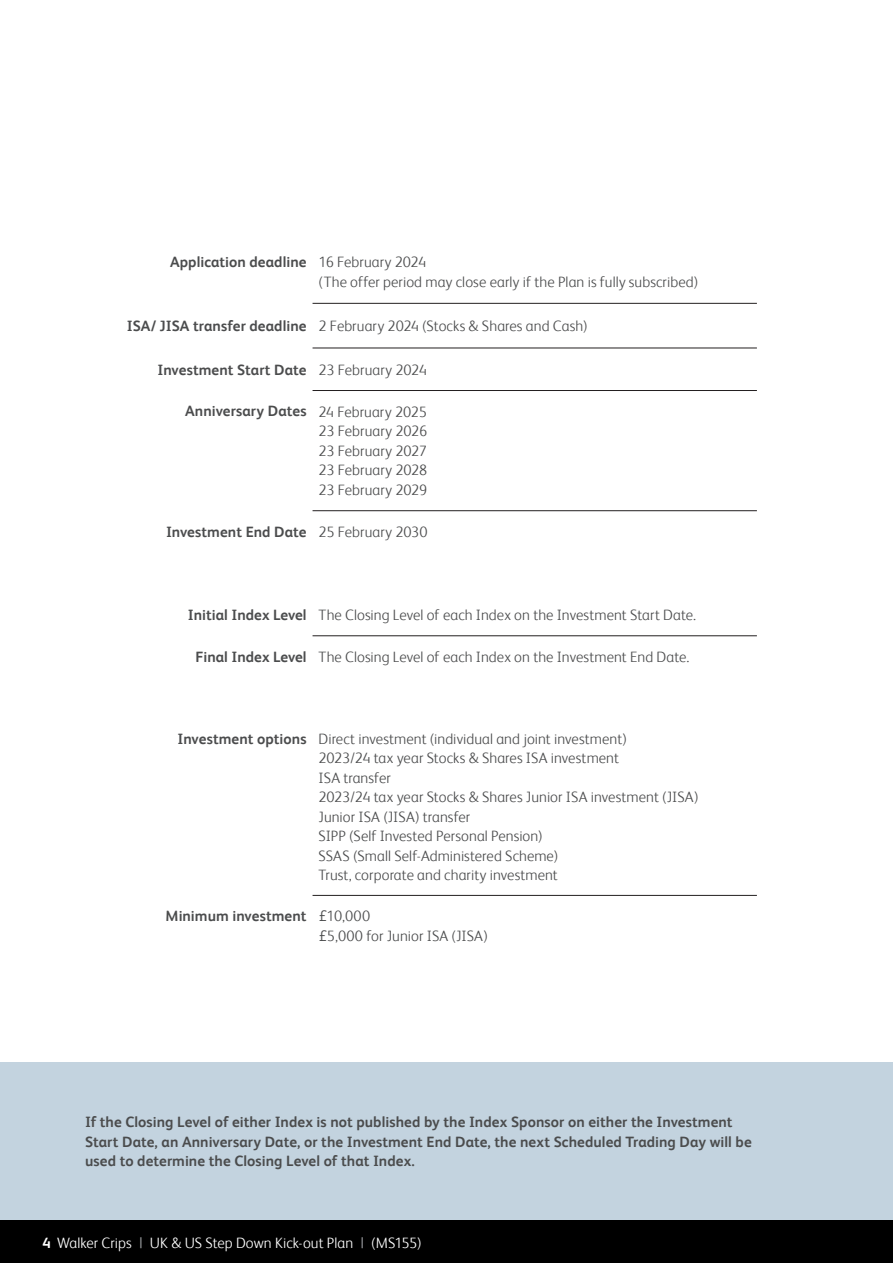
<style>
.page{position:relative;width:893px;height:1263px;background:#fff}
.page>*{position:absolute;margin:0;border:0;box-sizing:border-box;transform-origin:0 0}
.Main_body_text{font:300 15px/19.5px "FS Albert";letter-spacing:.005em;color:#4b4c4d}
.Main_body_text-2{font:700 15px/19.5px "FS Albert";letter-spacing:.005em;color:#4b4c4d}
.Main_body_text-3{font:300 15px "FS Albert";letter-spacing:.005em;color:#fff}
.WC_SI_new_Table_1B{font:700 15px "FS Albert";color:#4b4c4d}
.s1{font-family:"Avenir";font-weight:400}
.s2{font-weight:700}
.s3{font-weight:400;color:#939598}
</style>
<div class="page">
<div style="left:0;top:1062px;width:893px;height:158px;background:#c3d3df"></div>
<hr style="left:313px;top:303px;width:444px;height:1px;background:#231f20">
<hr style="left:313px;top:348px;width:444px;height:1px;background:#231f20">
<hr style="left:313px;top:390px;width:444px;height:1px;background:#231f20">
<hr style="left:313px;top:510px;width:444px;height:1px;background:#231f20">
<hr style="left:313px;top:635px;width:444px;height:1px;background:#231f20">
<hr style="left:313px;top:895px;width:444px;height:1px;background:#231f20">
<div style="left:0;top:1220px;width:893px;height:43px;background:#000"></div>
<p class="Main_body_text-2" style="left:170px;top:252px;width:138px">Application deadline</p>
<p class="Main_body_text" style="left:319px;top:252px;width:381px">16 February 2024<br>(The offer period may close early if the Plan is fully subscribed)</p>
<p class="Main_body_text-2" style="left:127px;top:316px;width:181px">ISA/ JISA transfer deadline</p>
<p class="Main_body_text" style="left:319px;top:316px;width:270px">2 February 2024 (Stocks &amp; Shares and Cash)</p>
<p class="Main_body_text-2" style="left:158px;top:360px;width:150px">Investment Start Date</p>
<p class="Main_body_text" style="left:319px;top:360px;width:110px">23 February 2024</p>
<p class="Main_body_text-2" style="left:185px;top:401px;width:123px">Anniversary Dates</p>
<p class="Main_body_text" style="left:319px;top:402px;width:110px;text-align:justify">24 February 2025<br>23 February 2026<br>23 February 2027<br>23 February 2028<br>23 February 2029</p>
<p class="Main_body_text-2" style="left:166px;top:522px;width:142px">Investment End Date</p>
<p class="Main_body_text" style="left:319px;top:522px;width:110px">25 February 2030</p>
<p class="Main_body_text-2" style="left:188px;top:605px;width:120px">Initial Index Level</p>
<p class="Main_body_text" style="left:319px;top:605px;width:379px">The Closing Level of each Index on the Investment Start Date.</p>
<p class="WC_SI_new_Table_1B" style="left:196px;top:649px;width:112px">Final Index Level</p>
<p class="Main_body_text" style="left:319px;top:647px;width:372px">The Closing Level of each Index on the Investment End Date.</p>
<p class="Main_body_text-2" style="left:178px;top:729px;width:131px">Investment options</p>
<p class="Main_body_text" style="left:319px;top:729px;width:381px">Direct investment (individual and joint investment)<br>2023/24 tax year Stocks &amp; Shares ISA investment<br>ISA transfer<br>2023/24 tax year Stocks &amp; Shares Junior ISA investment (JISA)<br>Junior ISA (JISA) transfer<br>SIPP (Self Invested Personal Pension)<br>SSAS (Small Self-Administered Scheme)<br>Trust, corporate and charity investment</p>
<p class="Main_body_text-2" style="left:166px;top:906px;width:142px">Minimum investment</p>
<p class="Main_body_text" style="left:319px;top:906px;width:171px"><span class="s1">£</span>10,000<br><span class="s1">£</span>5,000 for Junior ISA (JISA)</p>
<p class="Main_body_text-2" style="left:85px;top:1112px;width:668px">If the Closing Level of either Index is not published by the Index Sponsor on either the Investment<br>Start Date, an Anniversary Date, or the Investment End Date, the next Scheduled Trading Day will be used to determine the Closing Level of that Index.</p>
<p class="Main_body_text-3" style="left:43px;top:1234px;width:381px"><span class="s2">4</span> Walker Crips <span class="s3">|</span> UK &amp; US Step Down Kick-out Plan <span class="s3">|</span> (MS155)</p>
</div>
